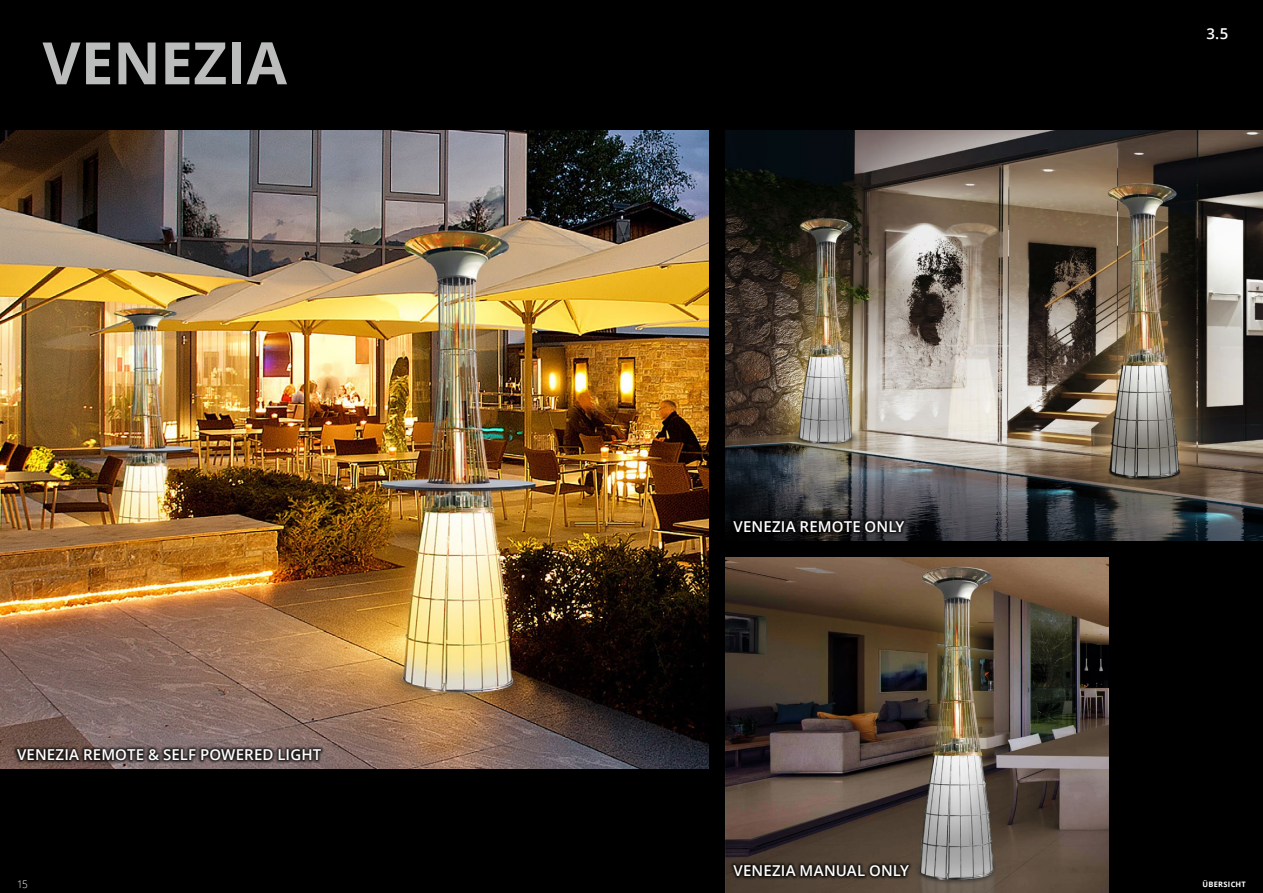
<style>
.page{position:relative;width:1263px;height:893px;background:#000}
.page>*{position:absolute;margin:0;border:0;box-sizing:border-box;transform-origin:0 0}
.t1{font:700 58.5px "Open Sans";color:#bbbcbc}
.t2{font:600 15px "Open Sans";letter-spacing:.005em;color:#fff}
.t3{font:300 10.5px "Open Sans";color:#fff;scale:.95 1}
.t4{font:700 7.5px "Open Sans";letter-spacing:.03em;color:#fff}
</style>
<div class="page">
<img style="left:725px;top:557px;width:383px;height:336px">
<img style="left:0;top:131px;width:708px;height:638px">
<img style="left:725px;top:131px;width:538px;height:409px">
<div style="left:13px;top:746px;width:312px;height:18px;background:#000;opacity:.75"></div>
<div style="left:730px;top:517px;width:178px;height:19px;background:#000;opacity:.75"></div>
<div style="left:730px;top:862px;width:183px;height:18px;background:#000;opacity:.75"></div>
<h1 class="t1" style="left:43px;top:22px;width:246px">VENEZIA</h1>
<p class="t2" style="left:17px;top:744px;width:306px">VENEZIA REMOTE &amp; SELF POWERED LIGHT</p>
<p class="t2" style="left:733px;top:516px;width:172px">VENEZIA REMOTE ONLY</p>
<p class="t2" style="left:733px;top:860px;width:177px">VENEZIA MANUAL ONLY</p>
<p class="t2" style="left:1206px;top:24px;width:23px">3.5</p>
<p class="t3" style="left:17px;top:877px;width:13px">15</p>
<p class="t4" style="left:1202px;top:879px;width:45px">ÜBERSICHT</p>
</div>
